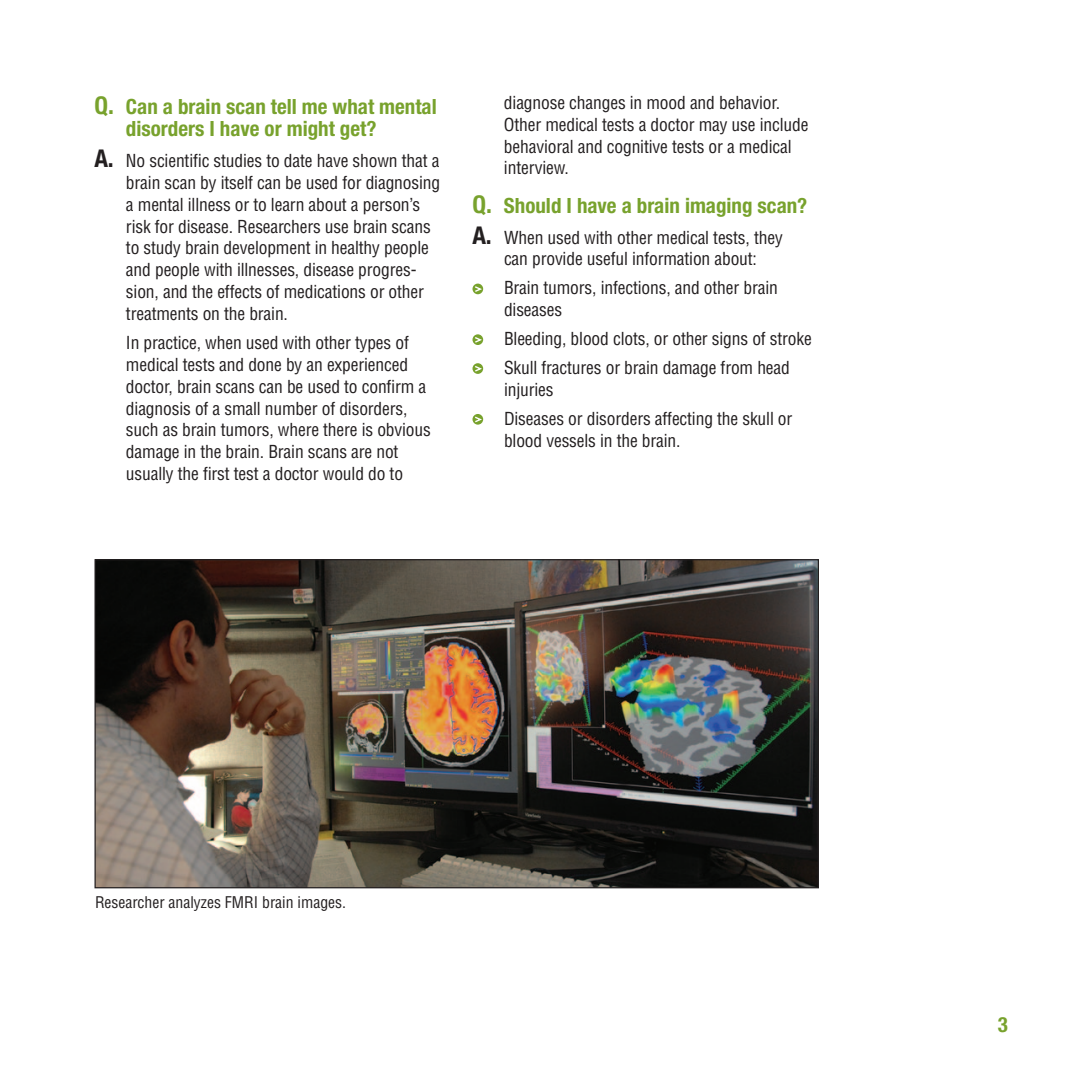
<style>
.page{position:relative;width:1071px;height:1071px;background:#fff}
.page>*{position:absolute;margin:0;border:0;box-sizing:border-box;transform-origin:0 0}
.t1{font:700 condensed 24.5px "Helvetica Neue";color:#231f20}
.t2{font:700 condensed 21px/22.8px "Helvetica Neue";color:#78a22d}
.t3{font:condensed 17.5px/21.9px "Helvetica";letter-spacing:-.01em;color:#231f20}
.t4{font:condensed 15.75px "Helvetica";color:#231f20}
.s1{font-size:24.5px}
</style>
<div class="page">
<div style="left:473px;top:284px;width:10px;height:10px;background:#78a22d;border-radius:50%"></div>
<svg style="left:473px;top:285px;width:11px;height:8px"></svg>
<svg style="left:473px;top:334px;width:10px;height:11px"></svg>
<svg style="left:473px;top:336px;width:11px;height:8px"></svg>
<div style="left:473px;top:363px;width:10px;height:11px;background:#78a22d;border-radius:50%"></div>
<svg style="left:473px;top:365px;width:11px;height:8px"></svg>
<svg style="left:473px;top:415px;width:11px;height:9px"></svg>
<img style="left:96px;top:561px;width:721px;height:325px">
<h2 class="t2" style="left:126px;top:94px;width:312px;text-indent:-31px"><span class="s1">Q.</span> Can a brain scan tell me what mental disorders I have or might get?</h2>
<p class="t1" style="left:94px;top:143px;width:21px">A.</p>
<p class="t3" style="left:126px;top:149px;width:316px">No scientific studies to date have shown that a brain scan by itself can be used for diagnosing a mental illness or to learn about a person’s risk for disease. Researchers use brain scans to study brain development in healthy people and people with illnesses, disease progres&shy;sion, and the effects of medications or other treatments on the brain.</p>
<p class="t3" style="left:126px;top:331px;width:306px">In practice, when used with other types of medical tests and done by an experienced doctor, brain scans can be used to confirm a diagnosis of a small number of disorders, such as brain tumors, where there is obvious damage in the brain. Brain scans are not usually the first test a doctor would do to</p>
<p class="t3" style="left:504px;top:91px;width:306px">diagnose changes in mood and behavior.<br>Other medical tests a doctor may use include behavioral and cognitive tests or a medical interview.</p>
<h2 class="t2" style="left:472px;top:194px;width:336px"><span class="s1">Q.</span> Should I have a brain imaging scan?</h2>
<p class="t1" style="left:472px;top:220px;width:21px">A.</p>
<p class="t3" style="left:504px;top:226px;width:280px">When used with other medical tests, they can provide useful information about:</p>
<p class="t3" style="left:504px;top:277px;width:275px">Brain tumors, infections, and other brain diseases</p>
<p class="t3" style="left:504px;top:328px;width:309px">Bleeding, blood clots, or other signs of stroke</p>
<p class="t3" style="left:504px;top:356px;width:287px">Skull fractures or brain damage from head injuries</p>
<p class="t3" style="left:504px;top:407px;width:290px">Diseases or disorders affecting the skull or blood vessels in the brain.</p>
<p class="t4" style="left:95px;top:892px;width:253px">Researcher analyzes FMRI brain images.</p>
<p class="t2" style="left:998px;top:1013px;width:12px">3</p>
</div>
